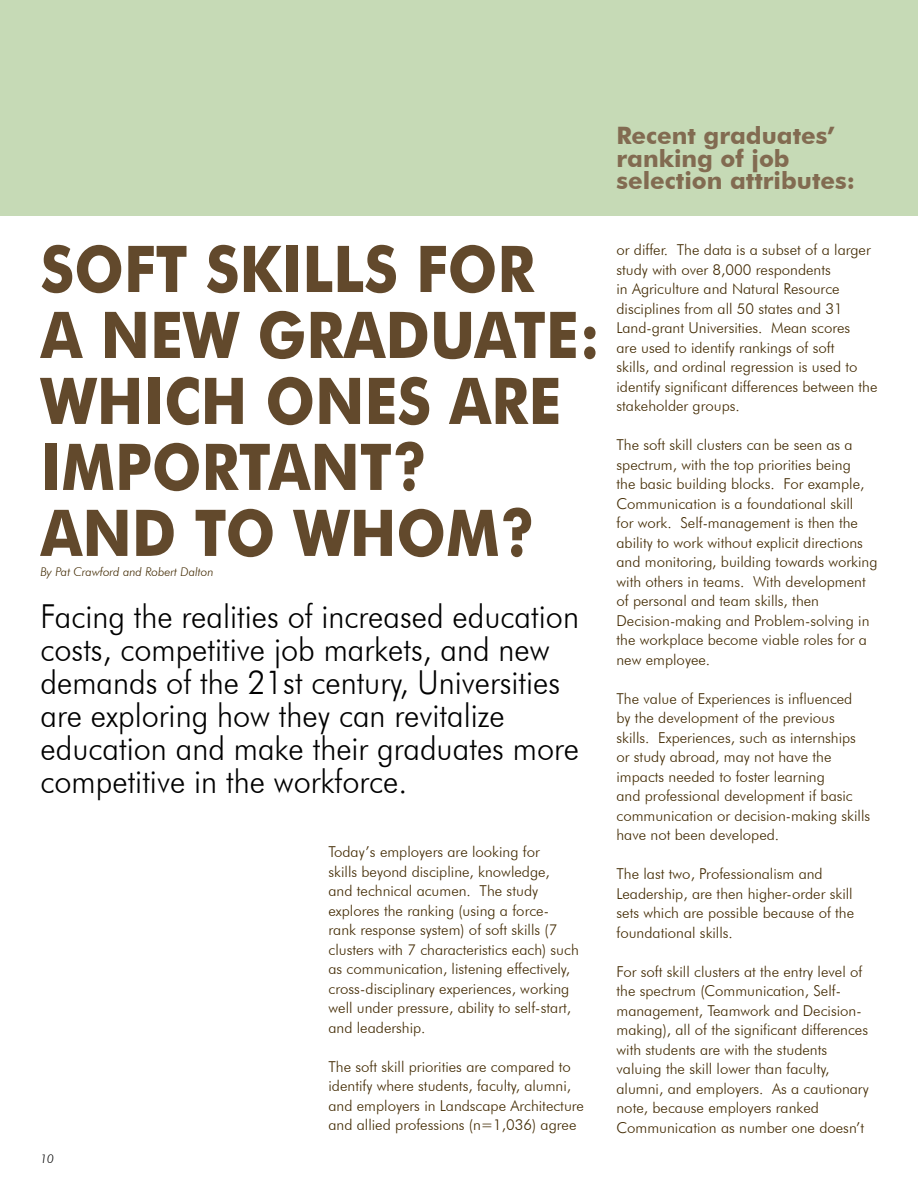
<style>
.page{position:relative;width:918px;height:1188px;background:#fff}
.page>*{position:absolute;margin:0;border:0;box-sizing:border-box;transform-origin:0 0}
.t1{font:700 64.5px/66px "Futura BT";color:#62492c;scale:.9 1}
.t2{font:300 33px/33px "Futura BT";color:#000;scale:.93 1}
.t3{font:700 24px/22.5px "Futura BT";color:#826b51}
.t4{font:300 15px/19.5px "Futura BT";color:#422a02}
.t5{font:italic 300 12px "Futura BT";color:#422a02}
.t6{font:italic 300 12px "Futura BT";color:#000}
</style>
<div class="page">
<div style="left:0;top:0;width:918px;height:216px;background:#c6dab6"></div>
<h3 class="t3" style="left:616px;top:124px;width:240px">Recent graduates’ ranking of job selection attributes:</h3>
<h1 class="t1" style="left:40px;top:236px;width:623px">SOFT SKILLS FOR<br>A NEW GRADUATE:<br>WHICH ONES ARE<br>IMPORTANT?<br>AND TO WHOM?</h1>
<p class="t5" style="left:40px;top:565px;width:175px">By Pat Crawford and Robert Dalton</p>
<p class="t2" style="left:40px;top:600px;width:581px">Facing the realities of increased education costs, competitive job markets, and new demands of the 21st century, Universities are exploring how they can revitalize education and make their graduates more competitive in the workforce.</p>
<p class="t6" style="left:40px;top:1151px;width:15px">10</p>
<p class="t4" style="left:328px;top:842px;width:252px">Today’s employers are looking for<br>skills beyond discipline, knowledge,<br>and technical acumen. The study explores the ranking (using a force&shy;rank response system) of soft skills (7 clusters with 7 characteristics each) such as communication, listening effectively, cross-disciplinary experiences, working well under pressure, ability to self-start, and leadership.</p>
<p class="t4" style="left:328px;top:1056px;width:257px">The soft skill priorities are compared to identify where students, faculty, alumni, and employers in Landscape Architecture and allied professions (n=1,036) agree</p>
<p class="t4" style="left:616px;top:240px;width:263px">or differ. The data is a subset of a larger study with over 8,000 respondents<br>in Agriculture and Natural Resource disciplines from all 50 states and 31<br>Land-grant Universities. Mean scores<br>are used to identify rankings of soft<br>skills, and ordinal regression is used to identify significant differences between the stakeholder groups.</p>
<p class="t4" style="left:616px;top:435px;width:263px">The soft skill clusters can be seen as a spectrum, with the top priorities being<br>the basic building blocks. For example, Communication is a foundational skill<br>for work. Self-management is then the ability to work without explicit directions and monitoring, building towards working with others in teams. With development of personal and team skills, then Decision-making and Problem-solving in the workplace become viable roles for a new employee.</p>
<p class="t4" style="left:616px;top:689px;width:255px">The value of Experiences is influenced by the development of the previous skills. Experiences, such as internships or study abroad, may not have the impacts needed to foster learning<br>and professional development if basic communication or decision-making skills have not been developed.</p>
<p class="t4" style="left:616px;top:864px;width:239px">The last two, Professionalism and Leadership, are then higher-order skill sets which are possible because of the foundational skills.</p>
<p class="t4" style="left:616px;top:962px;width:254px">For soft skill clusters at the entry level of the spectrum (Communication, Self&shy;management, Teamwork and Decision&shy;making), all of the significant differences with students are with the students valuing the skill lower than faculty, alumni, and employers. As a cautionary note, because employers ranked Communication as number one doesn’t</p>
</div>
